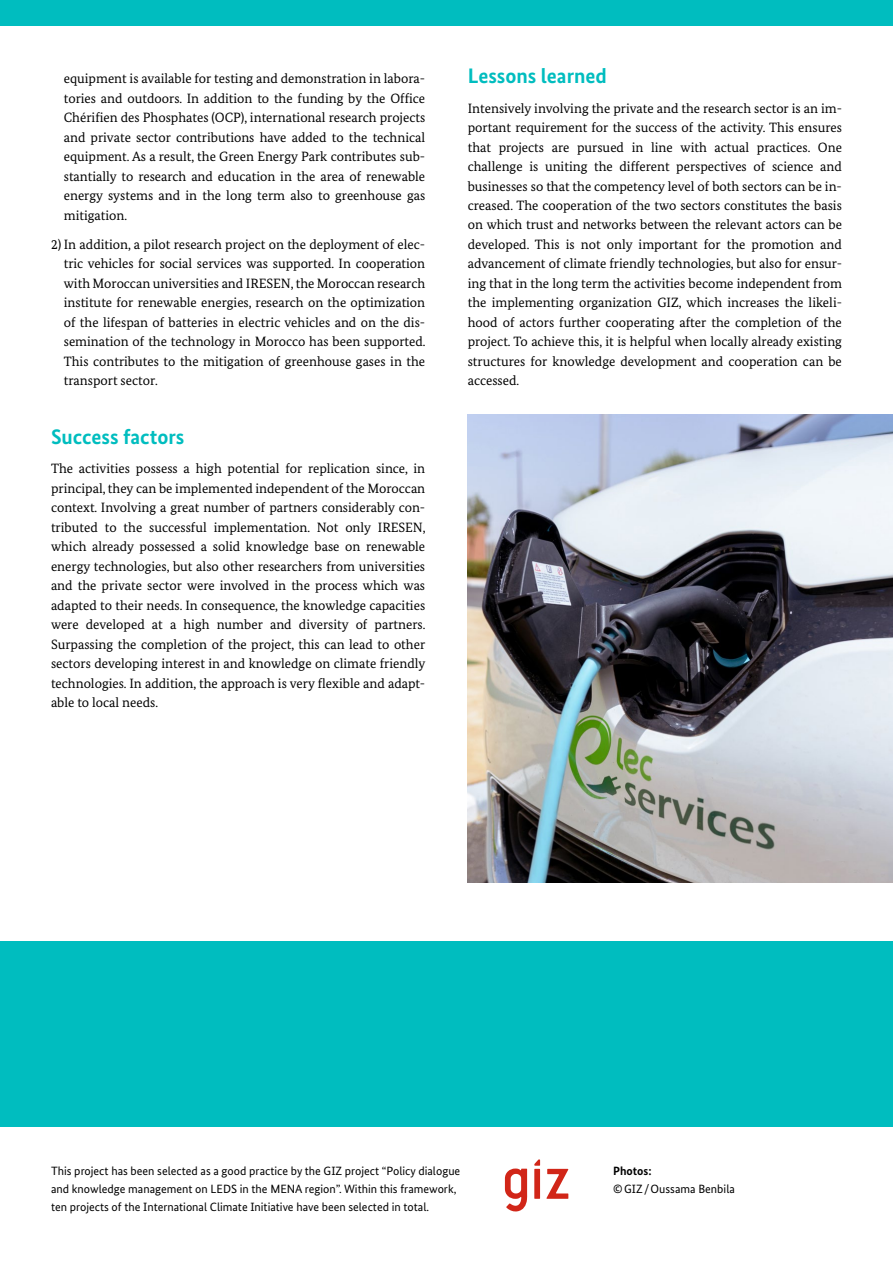
<style>
.page{position:relative;width:893px;height:1263px;background:#fff}
.page>*{position:absolute;margin:0;border:0;box-sizing:border-box;transform-origin:0 0}
.t1{font:700 21px "Bundes Sans";color:#00bdbf}
.t2{font:13.5px/19.5px "Bundes Serif";color:#000;text-align:justify}
.t3{font:12px/18px "Bundes Sans";color:#000}
.t4{font:700 12px "Bundes Sans";color:#000}
</style>
<div class="page">
<div style="left:0;top:0;width:893px;height:26px;background:#00bdbf"></div>
<img style="left:468px;top:415px;width:425px;height:468px">
<div style="left:0;top:941px;width:893px;height:186px;background:#00bdbf"></div>
<svg style="left:505px;top:1168px;width:22px;height:44px"></svg>
<svg style="left:546px;top:1169px;width:22px;height:30px"></svg>
<svg style="left:534px;top:1159px;width:6px;height:40px"></svg>
<p class="t2" style="left:64px;top:69px;width:363px">equipment is available for testing and demonstration in labora&shy;tories and outdoors. In addition to the funding by the Office Chérifien des Phosphates (OCP), international research projects and private sector contributions have added to the technical equipment. As a result, the Green Energy Park contributes sub&shy;stantially to research and education in the area of renewable energy systems and in the long term also to greenhouse gas mitigation.</p>
<p class="t2" style="left:64px;top:234px;width:363px;text-indent:-13px">2) In addition, a pilot research project on the deployment of elec&shy;tric vehicles for social services was supported. In cooperation with Moroccan universities and IRESEN, the Moroccan research institute for renewable energies, research on the optimization of the lifespan of batteries in electric vehicles and on the dis&shy;semination of the technology in Morocco has been supported.<br>This contributes to the mitigation of greenhouse gases in the transport sector.</p>
<h1 class="t1" style="left:51px;top:424px;width:135px">Success factors</h1>
<p class="t2" style="left:51px;top:459px;width:376px">The activities possess a high potential for replication since, in principal, they can be implemented independent of the Moroccan context. Involving a great number of partners considerably con&shy;tributed to the successful implementation. Not only IRESEN, which already possessed a solid knowledge base on renewable energy technologies, but also other researchers from universities and the private sector were involved in the process which was adapted to their needs. In consequence, the knowledge capacities were developed at a high number and diversity of partners.<br>Surpassing the completion of the project, this can lead to other sectors developing interest in and knowledge on climate friendly technologies. In addition, the approach is very flexible and adapt&shy;able to local needs.</p>
<h1 class="t1" style="left:468px;top:63px;width:141px">Lessons learned</h1>
<p class="t2" style="left:468px;top:98px;width:376px">Intensively involving the private and the research sector is an im&shy;portant requirement for the success of the activity. This ensures that projects are pursued in line with actual practices. One challenge is uniting the different perspectives of science and businesses so that the competency level of both sectors can be in&shy;creased. The cooperation of the two sectors constitutes the basis on which trust and networks between the relevant actors can be developed. This is not only important for the promotion and advancement of climate friendly technologies, but also for ensur&shy;ing that in the long term the activities become independent from the implementing organization GIZ, which increases the likeli&shy;hood of actors further cooperating after the completion of the project. To achieve this, it is helpful when locally already existing structures for knowledge development and cooperation can be accessed.</p>
<p class="t3" style="left:51px;top:1162px;width:411px">This project has been selected as a good practice by the GIZ project “Policy dialogue and knowledge management on LEDS in the MENA region”. Within this framework, ten projects of the International Climate Initiative have been selected in total.</p>
<p class="t4" style="left:613px;top:1164px;width:40px">Photos:</p>
<p class="t3" style="left:613px;top:1180px;width:123px">©GIZ/Oussama Benbila</p>
</div>
